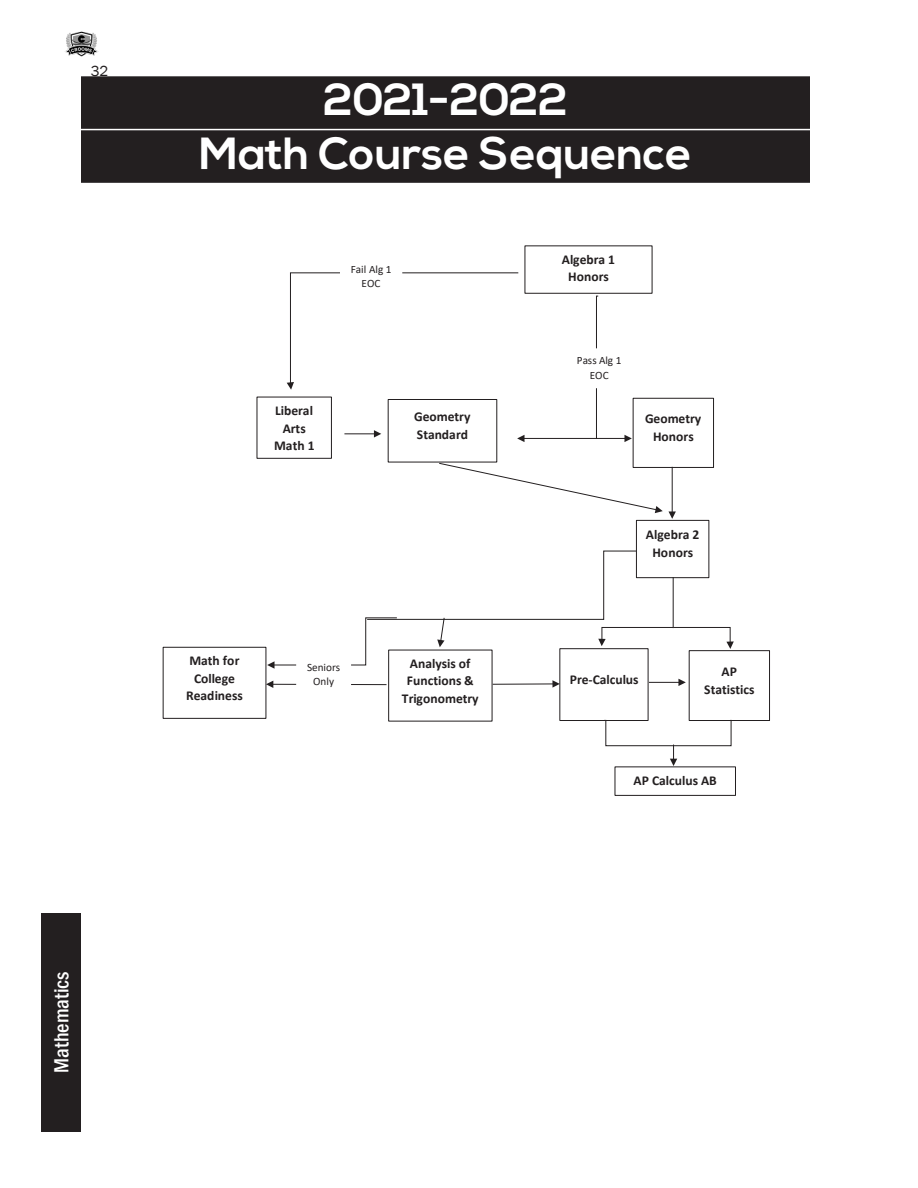
<style>
.page{position:relative;width:918px;height:1188px;background:#fff}
.page>*{position:absolute;margin:0;border:0;box-sizing:border-box;transform-origin:0 0}
.t1{font:700 45px/54px "Nexa";color:#fff;text-align:center}
.t2{font:500 condensed 21px "Franklin Gothic";color:#fff}
.t3{font:15px "Franklin Gothic";color:#231f20}
.t4{font:700 13.5px/17.7px "Calibri";color:#231f20;text-align:center}
.t5{font:11.25px/14.4px "Calibri";color:#231f20;text-align:center}
</style>
<div class="page">
<img style="left:65px;top:31px;width:34px;height:26px">
<div style="left:41px;top:913px;width:40px;height:219px;background:#231f20"></div>
<div style="left:81px;top:76px;width:729px;height:53px;background:#231f20"></div>
<div style="left:81px;top:130px;width:729px;height:53px;background:#231f20"></div>
<div style="left:525px;top:246px;width:127px;height:48px;border:1px solid #231f20"></div>
<div style="left:257px;top:397px;width:75px;height:62px;border:1px solid #231f20"></div>
<div style="left:388px;top:399px;width:109px;height:63px;border:1px solid #231f20"></div>
<div style="left:633px;top:398px;width:81px;height:70px;border:1px solid #231f20"></div>
<div style="left:636px;top:520px;width:73px;height:58px;border:1px solid #231f20"></div>
<div style="left:163px;top:647px;width:103px;height:72px;border:1px solid #231f20"></div>
<div style="left:689px;top:650px;width:81px;height:71px;border:1px solid #231f20"></div>
<div style="left:615px;top:767px;width:121px;height:29px;border:1px solid #231f20"></div>
<svg style="left:287px;top:272px;width:232px;height:118px"></svg>
<svg style="left:596px;top:295px;width:36px;height:147px"></svg>
<hr style="left:523px;top:438px;width:74px;height:1px;background:#231f20">
<svg style="left:517px;top:435px;width:8px;height:7px"></svg>
<div style="left:341px;top:257px;width:61px;height:39px;background:#fff"></div>
<div style="left:567px;top:349px;width:65px;height:39px;background:#fff"></div>
<svg style="left:439px;top:463px;width:224px;height:50px"></svg>
<hr style="left:672px;top:467px;width:1px;height:46px;background:#231f20">
<svg style="left:669px;top:511px;width:7px;height:8px"></svg>
<hr style="left:272px;top:684px;width:115px;height:1px;background:#231f20">
<svg style="left:266px;top:681px;width:7px;height:7px"></svg>
<hr style="left:493px;top:684px;width:61px;height:1px;background:#231f20">
<svg style="left:552px;top:680px;width:8px;height:8px"></svg>
<hr style="left:649px;top:682px;width:31px;height:1px;background:#231f20">
<svg style="left:678px;top:679px;width:8px;height:7px"></svg>
<svg style="left:267px;top:550px;width:467px;height:119px"></svg>
<svg style="left:603px;top:720px;width:129px;height:46px"></svg>
<div style="left:297px;top:656px;width:54px;height:36px;background:#fff"></div>
<hr style="left:344px;top:434px;width:31px;height:1px;background:#231f20">
<svg style="left:374px;top:430px;width:7px;height:8px"></svg>
<p class="t3" style="left:91px;top:61px;width:19px">32</p>
<h2 class="t2" style="left:48px;top:1073px;width:102px;rotate:-90deg">Mathematics</h2>
<h1 class="t1" style="left:199px;top:74px;width:494px">2021-2022<br>Math Course Sequence</h1>
<p class="t5" style="left:351px;top:261px;width:42px">Fail Alg 1<br>EOC</p>
<p class="t4" style="left:562px;top:250px;width:55px">Algebra 1<br>Honors</p>
<p class="t5" style="left:577px;top:353px;width:46px">Pass Alg 1<br>EOC</p>
<p class="t4" style="left:274px;top:401px;width:42px">Liberal<br>Arts<br>Math 1</p>
<p class="t4" style="left:414px;top:408px;width:58px;text-align:left">Geometry<br>Standard</p>
<p class="t4" style="left:645px;top:410px;width:58px">Geometry<br>Honors</p>
<p class="t4" style="left:186px;top:652px;width:58px">Math for<br>College<br>Readiness</p>
<p class="t4" style="left:402px;top:654px;width:78px">Analysis of<br>Functions &amp;<br>Trigonometry</p>
<p class="t5" style="left:307px;top:660px;width:35px">Seniors<br>Only</p>
<p class="t4" style="left:646px;top:526px;width:55px">Algebra 2<br>Honors</p>
<p class="t4" style="left:570px;top:670px;width:70px">Pre-Calculus</p>
<p class="t4" style="left:704px;top:662px;width:52px">AP<br>Statistics</p>
<p class="t4" style="left:634px;top:771px;width:85px">AP Calculus AB</p>
</div>
